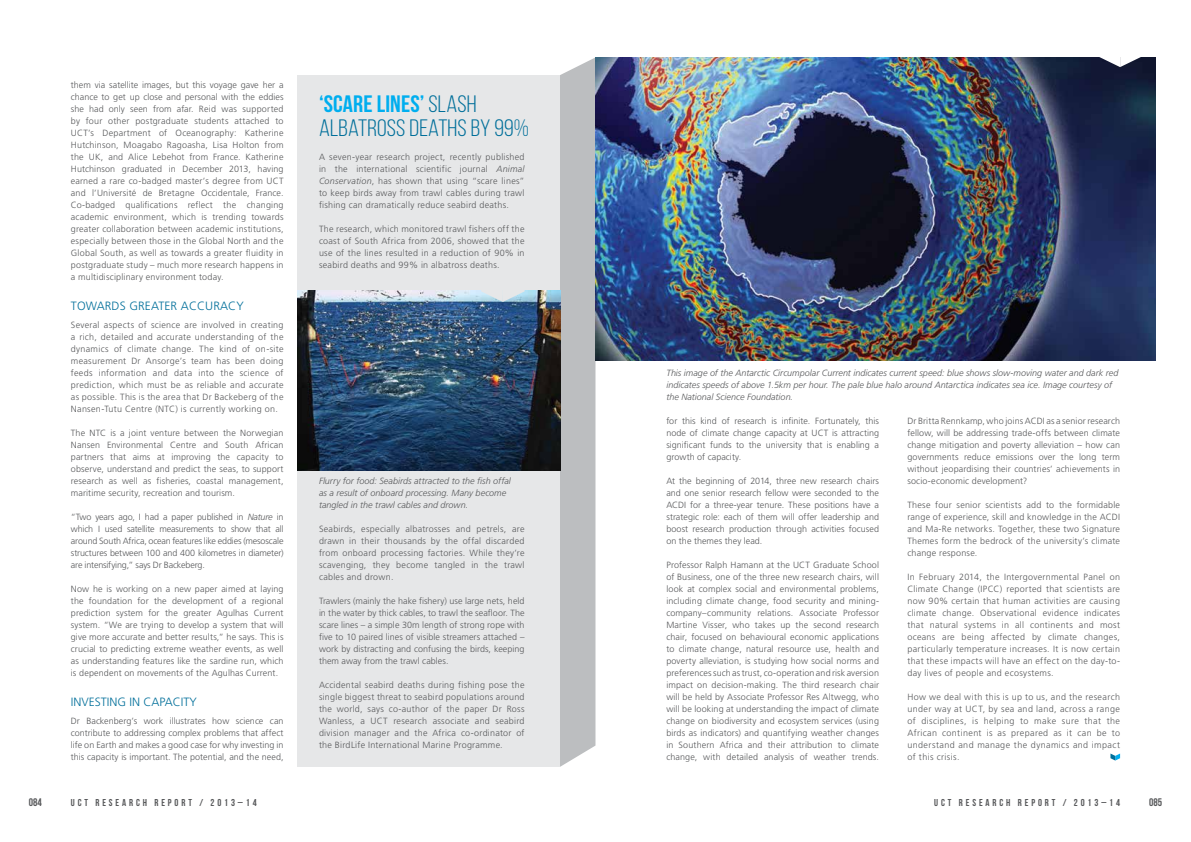
<style>
.page{position:relative;width:1191px;height:842px;background:#fff}
.page>*{position:absolute;margin:0;border:0;box-sizing:border-box;transform-origin:0 0}
.t1{font:23.8px/24px "Bebas Neue";letter-spacing:.005em;color:#006f9a;scale:1.05 1}
.t2{font:300 12px "Frutiger LT Std";color:#006f9a}
.t3{font:11px "Bebas Neue";color:#58595b}
.t4{font:10px "Bebas Neue";letter-spacing:.29em;color:#58595b}
.t5{font:300 9px/12px "Frutiger LT Std";letter-spacing:.02em;color:#58595b;text-align:justify}
.t6{font:italic 300 9px/12px "Frutiger LT Std";color:#58595b}
.s1{font-style:italic}
.s2{color:#00aeef}
</style>
<div class="page">
<div style="left:298px;top:75px;width:262px;height:692px;background:#e6e7e8"></div>
<div style="left:560px;top:58px;width:35px;height:709px;background:#bcbec0"></div>
<img style="left:595px;top:57px;width:560px;height:303px">
<svg style="left:1098px;top:57px;width:43px;height:10px"></svg>
<img style="left:298px;top:291px;width:262px;height:180px">
<svg style="left:481px;top:291px;width:43px;height:11px"></svg>
<svg style="left:1110px;top:753px;width:10px;height:7px"></svg>
<p class="t5" style="left:71px;top:79px;width:214px">them via satellite images, but this voyage gave her a chance to get up close and personal with the eddies she had only seen from afar. Reid was supported by four other postgraduate students attached to UCT’s Department of Oceanography: Katherine Hutchinson, Moagabo Ragoasha, Lisa Holton from the UK, and Alice Lebehot from France. Katherine Hutchinson graduated in December 2013, having earned a rare co-badged master’s degree from UCT and l’Université de Bretagne Occidentale, France.<br>Co-badged qualifications reflect the changing academic environment, which is trending towards greater collaboration between academic institutions, especially between those in the Global North and the Global South, as well as towards a greater fluidity in postgraduate study – much more research happens in a multidisciplinary environment today.</p>
<h2 class="t2" style="left:71px;top:299px;width:16px">Towards</h2>
<h2 class="t2" style="left:129px;top:299px;width:8px">greater</h2>
<h2 class="t2" style="left:181px;top:299px;width:9px">accurac</h2>
<h2 class="t2" style="left:236px;top:299px;width:9px">y</h2>
<p class="t5" style="left:71px;top:319px;width:214px">Several aspects of science are involved in creating a rich, detailed and accurate understanding of the dynamics of climate change. The kind of on-site measurement Dr Ansorge’s team has been doing feeds information and data into the science of prediction, which must be as reliable and accurate as possible. This is the area that Dr Backeberg of the Nansen-Tutu Centre (NTC) is currently working on.</p>
<p class="t5" style="left:71px;top:427px;width:214px">The NTC is a joint venture between the Norwegian Nansen Environmental Centre and South African partners that aims at improving the capacity to observe, understand and predict the seas, to support research as well as fisheries, coastal management, maritime security, recreation and tourism.</p>
<p class="t5" style="left:71px;top:511px;width:214px">“Two years ago, I had a paper published in <span class="s1">Nature</span> in which I used satellite measurements to show that all around South Africa, ocean features like eddies (mesoscale structures between 100 and 400 kilometres in diameter) are intensifying,” says Dr Backeberg.</p>
<p class="t5" style="left:71px;top:583px;width:214px">Now he is working on a new paper aimed at laying the foundation for the development of a regional prediction system for the greater Agulhas Current system. “We are trying to develop a system that will give more accurate and better results,” he says. This is crucial to predicting extreme weather events, as well as understanding features like the sardine run, which is dependent on movements of the Agulhas Current.</p>
<h2 class="t2" style="left:71px;top:695px;width:25px">Investing</h2>
<h2 class="t2" style="left:130px;top:695px;width:22px">in capacit</h2>
<h2 class="t2" style="left:189px;top:695px;width:9px">y</h2>
<p class="t5" style="left:71px;top:715px;width:214px">Dr Backenberg’s work illustrates how science can contribute to addressing complex problems that affect life on Earth and makes a good case for why investing in this capacity is important. The potential, and the need,</p>
<h1 class="t1" style="left:319px;top:92px;width:201px"><span class="s2">‘SCARE LINES’</span> SLASH<br>ALBATROSS DEATHS BY 99%</h1>
<p class="t5" style="left:319px;top:151px;width:207px">A seven-year research project, recently published in the international scientific journal <span class="s1">Animal Conservation</span>, has shown that using “scare lines” to keep birds away from trawl cables during trawl fishing can dramatically reduce seabird deaths.</p>
<p class="t5" style="left:319px;top:223px;width:207px">The research, which monitored trawl fishers off the coast of South Africa from 2006, showed that the use of the lines resulted in a reduction of 90% in seabird deaths and 99% in albatross deaths.</p>
<p class="t6" style="left:319px;top:475px;width:193px">Flurry for food: Seabirds attracted to the fish offal as a result of onboard processing. Many become tangled in the trawl cables and drown.</p>
<p class="t5" style="left:319px;top:523px;width:207px">Seabirds, especially albatrosses and petrels, are drawn in their thousands by the offal discarded from onboard processing factories. While they’re scavenging, they become tangled in the trawl cables and drown.</p>
<p class="t5" style="left:319px;top:595px;width:207px">Trawlers (mainly the hake fishery) use large nets, held in the water by thick cables, to trawl the seafloor. The scare lines – a simple 30m length of strong rope with five to 10 paired lines of visible streamers attached – work by distracting and confusing the birds, keeping them away from the trawl cables.</p>
<p class="t5" style="left:319px;top:679px;width:207px">Accidental seabird deaths during fishing pose the single biggest threat to seabird populations around the world, says co-author of the paper Dr Ross Wanless, a UCT research associate and seabird division manager and the Africa co-ordinator of the BirdLife International Marine Programme.</p>
<p class="t6" style="left:666px;top:367px;width:453px">This image of the Antarctic Circumpolar Current indicates current speed: blue shows slow-moving water and dark red indicates speeds of above 1.5km per hour. The pale blue halo around Antarctica indicates sea ice. Image courtesy of the National Science Foundation.</p>
<p class="t5" style="left:666px;top:415px;width:214px">for this kind of research is infinite. Fortunately, this node of climate change capacity at UCT is attracting significant funds to the university that is enabling a growth of capacity.</p>
<p class="t5" style="left:666px;top:475px;width:214px">At the beginning of 2014, three new research chairs and one senior research fellow were seconded to the ACDI for a three-year tenure. These positions have a strategic role: each of them will offer leadership and boost research production through activities focused on the themes they lead.</p>
<p class="t5" style="left:666px;top:559px;width:214px">Professor Ralph Hamann at the UCT Graduate School of Business, one of the three new research chairs, will look at complex social and environmental problems, including climate change, food security and mining&shy;company–community relations. Associate Professor Martine Visser, who takes up the second research chair, focused on behavioural economic applications to climate change, natural resource use, health and poverty alleviation, is studying how social norms and preferences such as trust, co-operation and risk aversion impact on decision-making. The third research chair will be held by Associate Professor Res Altwegg, who will be looking at understanding the impact of climate change on biodiversity and ecosystem services (using birds as indicators) and quantifying weather changes in Southern Africa and their attribution to climate change, with detailed analysis of weather trends.</p>
<p class="t5" style="left:907px;top:415px;width:214px">Dr Britta Rennkamp, who joins ACDI as a senior research fellow, will be addressing trade-offs between climate change mitigation and poverty alleviation – how can governments reduce emissions over the long term without jeopardising their countries’ achievements in socio-economic development?</p>
<p class="t5" style="left:907px;top:499px;width:214px">These four senior scientists add to the formidable range of experience, skill and knowledge in the ACDI and Ma-Re networks. Together, these two Signature Themes form the bedrock of the university’s climate change response.</p>
<p class="t5" style="left:907px;top:571px;width:214px">In February 2014, the Intergovernmental Panel on Climate Change (IPCC) reported that scientists are now 90% certain that human activities are causing climate change. Observational evidence indicates that natural systems in all continents and most oceans are being affected by climate changes, particularly temperature increases. It is now certain that these impacts will have an effect on the day-to&shy;day lives of people and ecosystems.</p>
<p class="t5" style="left:907px;top:691px;width:214px">How we deal with this is up to us, and the research under way at UCT, by sea and land, across a range of disciplines, is helping to make sure that the African continent is as prepared as it can be to understand and manage the dynamics and impact of this crisis.</p>
<p class="t3" style="left:29px;top:797px;width:15px">084</p>
<p class="t4" style="left:71px;top:797px;width:187px">UCT RESEARCH REPORT / 2013–14</p>
<p class="t4" style="left:934px;top:797px;width:187px">UCT RESEARCH REPORT / 2013–14</p>
<p class="t3" style="left:1149px;top:797px;width:15px">085</p>
</div>
